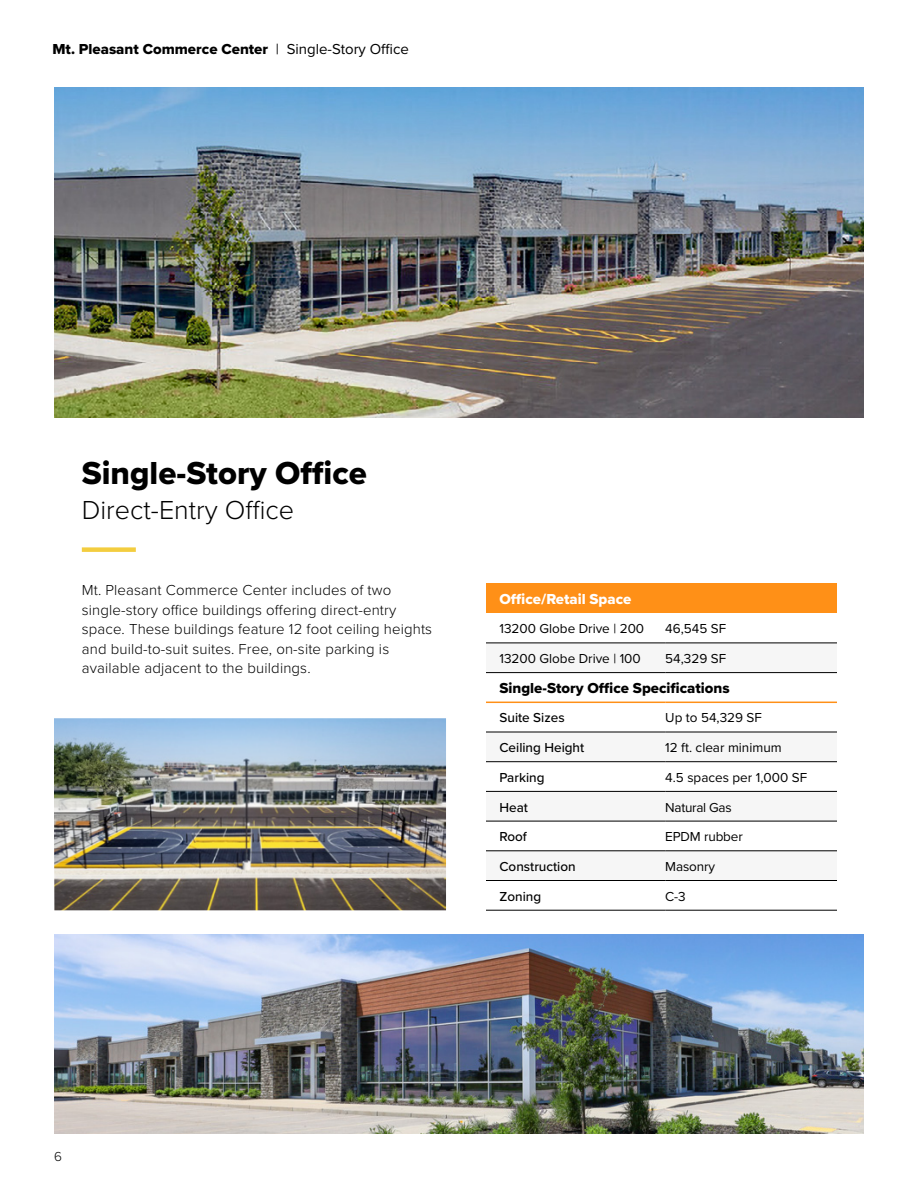
<style>
.page{position:relative;width:918px;height:1188px;background:#fff}
.page>*{position:absolute;margin:0;border:0;box-sizing:border-box;transform-origin:0 0}
.t1{font:33px "Proxima Nova Extrabld";color:#000}
.t2{font:300 27px "Proxima Nova";color:#000}
.t3{font:300 15px/19.5px "Proxima Nova";letter-spacing:.01em;color:#000}
.t4{font:15px "Proxima Nova Extrabld";color:#000}
.t5{font:15px "Proxima Nova Extrabld";color:#fff}
.t6{font:13.5px "Proxima Nova";color:#000}
.t7{font:500 13.5px "Proxima Nova";color:#000}
.t8{font:13.5px "Proxima Nova";letter-spacing:-.02em;color:#000}
.t9{font:300 13.5px "Proxima Nova";color:#000}
.s1{font-family:"Proxima Nova"}
</style>
<div class="page">
<div style="left:486px;top:584px;width:351px;height:29px;background:#ff9017"></div>
<svg style="left:486px;top:703px;width:351px;height:207px"></svg>
<hr style="left:486px;top:643px;width:179px;height:1px;background:#000">
<hr style="left:665px;top:643px;width:172px;height:1px;background:#000">
<hr style="left:486px;top:672px;width:179px;height:1px;background:#000">
<hr style="left:665px;top:672px;width:172px;height:1px;background:#000">
<hr style="left:486px;top:732px;width:179px;height:1px;background:#000">
<hr style="left:665px;top:732px;width:172px;height:1px;background:#000">
<hr style="left:486px;top:761px;width:179px;height:1px;background:#000">
<hr style="left:665px;top:761px;width:172px;height:1px;background:#000">
<hr style="left:486px;top:791px;width:179px;height:1px;background:#000">
<hr style="left:665px;top:791px;width:172px;height:1px;background:#000">
<hr style="left:486px;top:821px;width:179px;height:1px;background:#000">
<hr style="left:665px;top:821px;width:172px;height:1px;background:#000">
<hr style="left:486px;top:851px;width:179px;height:1px;background:#000">
<hr style="left:665px;top:851px;width:172px;height:1px;background:#000">
<hr style="left:486px;top:880px;width:179px;height:1px;background:#000">
<hr style="left:665px;top:880px;width:172px;height:1px;background:#000">
<hr style="left:486px;top:910px;width:179px;height:1px;background:#000">
<hr style="left:665px;top:910px;width:172px;height:1px;background:#000">
<hr style="left:486px;top:702px;width:179px;height:1px;background:#ff9017">
<hr style="left:665px;top:702px;width:172px;height:1px;background:#ff9017">
<div style="left:82px;top:547px;width:54px;height:5px;background:#f3cd3f"></div>
<img style="left:54px;top:718px;width:392px;height:192px">
<img style="left:54px;top:87px;width:810px;height:331px">
<img style="left:54px;top:934px;width:810px;height:200px">
<p class="t4" style="left:52px;top:38px;width:358px">Mt. Pleasant Commerce Center <span class="s1">| Single-Story Office</span></p>
<h1 class="t1" style="left:82px;top:449px;width:287px">Single-Story Office</h1>
<h2 class="t2" style="left:82px;top:490px;width:214px">Direct-Entry Office</h2>
<p class="t3" style="left:82px;top:580px;width:352px">Mt. Pleasant Commerce Center includes of two single-story office buildings offering direct-entry space. These buildings feature 12 foot ceiling heights and build-to-suit suites. Free, on-site parking is available adjacent to the buildings.</p>
<p class="t5" style="left:500px;top:588px;width:133px">Office/Retail Space</p>
<p class="t6" style="left:500px;top:619px;width:146px">13200 Globe Drive | 200</p>
<p class="t6" style="left:665px;top:619px;width:62px">46,545 SF</p>
<p class="t6" style="left:500px;top:649px;width:143px">13200 Globe Drive | 100</p>
<p class="t6" style="left:665px;top:649px;width:62px">54,329 SF</p>
<p class="t4" style="left:500px;top:677px;width:232px">Single-Story Office Specifications</p>
<p class="t7" style="left:500px;top:708px;width:67px">Suite Sizes</p>
<p class="t6" style="left:665px;top:708px;width:98px">Up to 54,329 SF</p>
<p class="t7" style="left:500px;top:738px;width:86px">Ceiling Height</p>
<p class="t6" style="left:665px;top:738px;width:118px">12 ft. clear minimum</p>
<p class="t7" style="left:500px;top:767px;width:47px">Parking</p>
<p class="t6" style="left:665px;top:767px;width:143px">4.5 spaces per 1,000 SF</p>
<p class="t7" style="left:500px;top:797px;width:30px">Heat</p>
<p class="t8" style="left:665px;top:797px;width:68px">Natural Gas</p>
<p class="t7" style="left:500px;top:827px;width:29px">Roof</p>
<p class="t6" style="left:665px;top:827px;width:79px">EPDM rubber</p>
<p class="t7" style="left:500px;top:856px;width:78px">Construction</p>
<p class="t6" style="left:665px;top:856px;width:51px">Masonry</p>
<p class="t7" style="left:500px;top:886px;width:43px">Zoning</p>
<p class="t6" style="left:665px;top:886px;width:22px">C-3</p>
<p class="t9" style="left:54px;top:1147px;width:9px">6</p>
</div>
